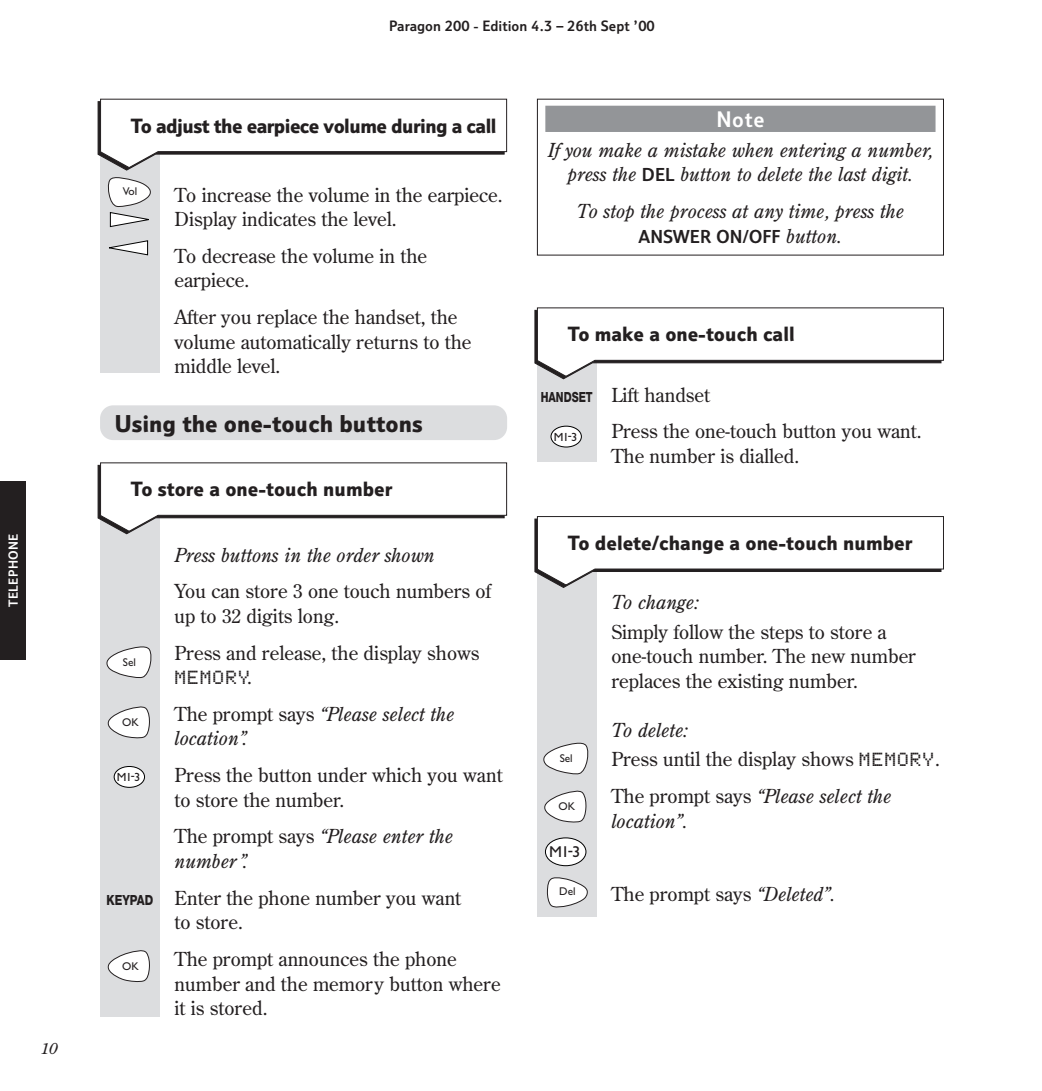
<style>
.page{position:relative;width:1042px;height:1091px;background:#fff}
.page>*{position:absolute;margin:0;border:0;box-sizing:border-box;transform-origin:0 0}
.t1{font:800 22.75px "BT Sans";color:#231f20}
.t2{font:700 21px "BT Sans";color:#fff}
.t3{font:19.25px/24.5px "Century Old Style";color:#231f20}
.t4{font:italic 19.25px/24.5px "Century Old Style";color:#231f20}
.t5{font:800 19.25px "BT Sans";color:#231f20}
.t6{font:800 19.25px "BT Sans";letter-spacing:-.03em;color:#231f20}
.t7{font:19.25px "Screen Matrix";letter-spacing:.06em;color:#231f20}
.t8{font:700 17.5px "BT Sans";color:#231f20}
.t9{font:15.75px "Gill Sans";color:#231f20;scale:1.05 1}
.t10{font:italic 15.75px "Century Old Style";color:#231f20}
.t11{font:700 14px "BT Sans";color:#231f20}
.t12{font:700 12.25px "BT Sans";letter-spacing:.03em;color:#fff}
.t13{font:11.9px "Gill Sans";color:#231f20;scale:1.05 1}
.t14{font:11.2px "Gill Sans";color:#231f20}
.s1{font-family:"Century Old Style"}
.s2{font-style:normal}
.s3{font-family:"Helvetica Neue";font-weight:800;font-size:14px}
.s4{font-family:"BT Sans";font-weight:700;font-style:normal;font-size:17.5px}
.s5{font-family:"Century Old Style";font-weight:400;font-style:italic;font-size:19.25px}
.s6{font-style:italic}
.s7{font-family:"Screen Matrix"}
</style>
<div class="page">
<div style="left:100px;top:484px;width:60px;height:532px;background:#dcdddf"></div>
<div style="left:545px;top:106px;width:390px;height:26px;background:#939598"></div>
<div style="left:100px;top:405px;width:407px;height:35px;background:#dcdddf;border-radius:13px"></div>
<svg style="left:98px;top:462px;width:409px;height:72px"></svg>
<div style="left:537px;top:340px;width:59px;height:121px;background:#dcdddf"></div>
<svg style="left:534px;top:307px;width:409px;height:72px"></svg>
<div style="left:537px;top:549px;width:59px;height:368px;background:#dcdddf"></div>
<svg style="left:534px;top:516px;width:409px;height:72px"></svg>
<svg style="left:107px;top:646px;width:45px;height:32px"></svg>
<svg style="left:108px;top:706px;width:42px;height:33px"></svg>
<svg style="left:108px;top:950px;width:42px;height:32px"></svg>
<div style="left:114px;top:766px;width:31px;height:21px;background:#fff;border:1px solid #000;border-radius:50%"></div>
<div style="left:550px;top:426px;width:31px;height:21px;background:#fff;border:1px solid #000;border-radius:50%"></div>
<svg style="left:543px;top:742px;width:46px;height:33px"></svg>
<svg style="left:544px;top:790px;width:42px;height:33px"></svg>
<svg style="left:546px;top:877px;width:41px;height:31px"></svg>
<div style="left:100px;top:123px;width:60px;height:250px;background:#dcdddf"></div>
<svg style="left:109px;top:240px;width:39px;height:16px"></svg>
<svg style="left:98px;top:99px;width:409px;height:128px"></svg>
<div style="left:545px;top:837px;width:41px;height:29px;background:#fff;border:1px solid #000;border-radius:50%"></div>
<div style="left:0;top:481px;width:26px;height:178px;background:#231f20"></div>
<p class="t12" style="left:9px;top:606px;width:75px;rotate:-90deg">TELEPHONE</p>
<p class="t10" style="left:40px;top:1042px;width:19px">10</p>
<p class="t11" style="left:389px;top:20px;width:267px">Paragon 200 - Edition 4.3 – 26th Sept ’00</p>
<p class="t6" style="left:131px;top:118px;width:367px">To adjust the earpiece volume during a call</p>
<p class="t14" style="left:123px;top:187px;width:16px">Vol</p>
<p class="t3" style="left:174px;top:184px;width:329px">To increase the volume in the earpiece.<br>Display indicates the level.</p>
<p class="t3" style="left:174px;top:245px;width:254px">To decrease the volume in the earpiece.</p>
<p class="t3" style="left:174px;top:306px;width:298px">After you replace the handset, the volume automatically returns to the middle level.</p>
<p class="t1" style="left:115px;top:414px;width:309px">Using the one-touch buttons</p>
<p class="t5" style="left:131px;top:482px;width:263px">To store a one-touch number</p>
<p class="t4" style="left:174px;top:543px;width:262px">Press buttons in the order shown</p>
<p class="t3" style="left:174px;top:580px;width:318px">You can store 3 one touch numbers of up to 32 digits long.</p>
<p class="t3" style="left:174px;top:641px;width:306px">Press and release, the display shows</p>
<p class="t7" style="left:174px;top:666px;width:79px">MEMORY<span class="s1">.</span></p>
<p class="t4" style="left:174px;top:703px;width:281px"><span class="s2">The prompt says</span> “Please select the location”.</p>
<p class="t3" style="left:174px;top:764px;width:329px">Press the button under which you want to store the number.</p>
<p class="t4" style="left:174px;top:825px;width:280px"><span class="s2">The prompt says</span> “Please enter the number ”.</p>
<p class="t3" style="left:174px;top:886px;width:288px;text-indent:-68px"><span class="s3">KEYPAD</span> Enter the phone number you want to store.</p>
<p class="t3" style="left:174px;top:948px;width:327px">The prompt announces the phone number and the memory button where it is stored.</p>
<p class="t14" style="left:123px;top:658px;width:15px">Sel</p>
<p class="t14" style="left:122px;top:718px;width:18px">OK</p>
<p class="t13" style="left:117px;top:772px;width:24px">M1-3</p>
<p class="t14" style="left:122px;top:961px;width:18px">OK</p>
<p class="t2" style="left:716px;top:111px;width:49px">Note</p>
<p class="t4" style="left:547px;top:139px;width:387px;text-align:center">If you make a mistake when entering a number, press the <span class="s4">DEL</span> button to delete the last digit.</p>
<p class="t4" style="left:577px;top:200px;width:328px">To stop the process at any time, press the</p>
<p class="t8" style="left:638px;top:229px;width:205px">ANSWER ON/OFF <span class="s5">button.</span></p>
<p class="t5" style="left:567px;top:327px;width:228px">To make a one-touch call</p>
<p class="t3" style="left:611px;top:377px;width:312px;line-height:36.8px;text-indent:-71px"><span class="s3">HANDSET</span> Lift handset<br>Press the one-touch button you want.</p>
<p class="t3" style="left:611px;top:445px;width:189px">The number is dialled.</p>
<p class="t13" style="left:553px;top:432px;width:24px">M1-3</p>
<p class="t5" style="left:567px;top:535px;width:346px">To delete/change a one-touch number</p>
<p class="t14" style="left:559px;top:754px;width:15px">Sel</p>
<p class="t14" style="left:558px;top:802px;width:18px">OK</p>
<p class="t9" style="left:549px;top:846px;width:32px">M1-3</p>
<p class="t14" style="left:559px;top:887px;width:18px">Del</p>
<p class="t4" style="left:611px;top:591px;width:89px">To change:</p>
<p class="t3" style="left:611px;top:620px;width:306px">Simply follow the steps to store a one-touch number. The new number replaces the existing number.</p>
<p class="t3" style="left:611px;top:716px;width:330px;line-height:29.8px"><span class="s6">To delete:<br></span>Press until the display shows <span class="s7">MEMORY</span>.</p>
<p class="t4" style="left:611px;top:785px;width:281px"><span class="s2">The prompt says</span> “Please select the location”.</p>
<p class="t3" style="left:611px;top:883px;width:226px">The prompt says <span class="s6">“Deleted”.</span></p>
</div>
